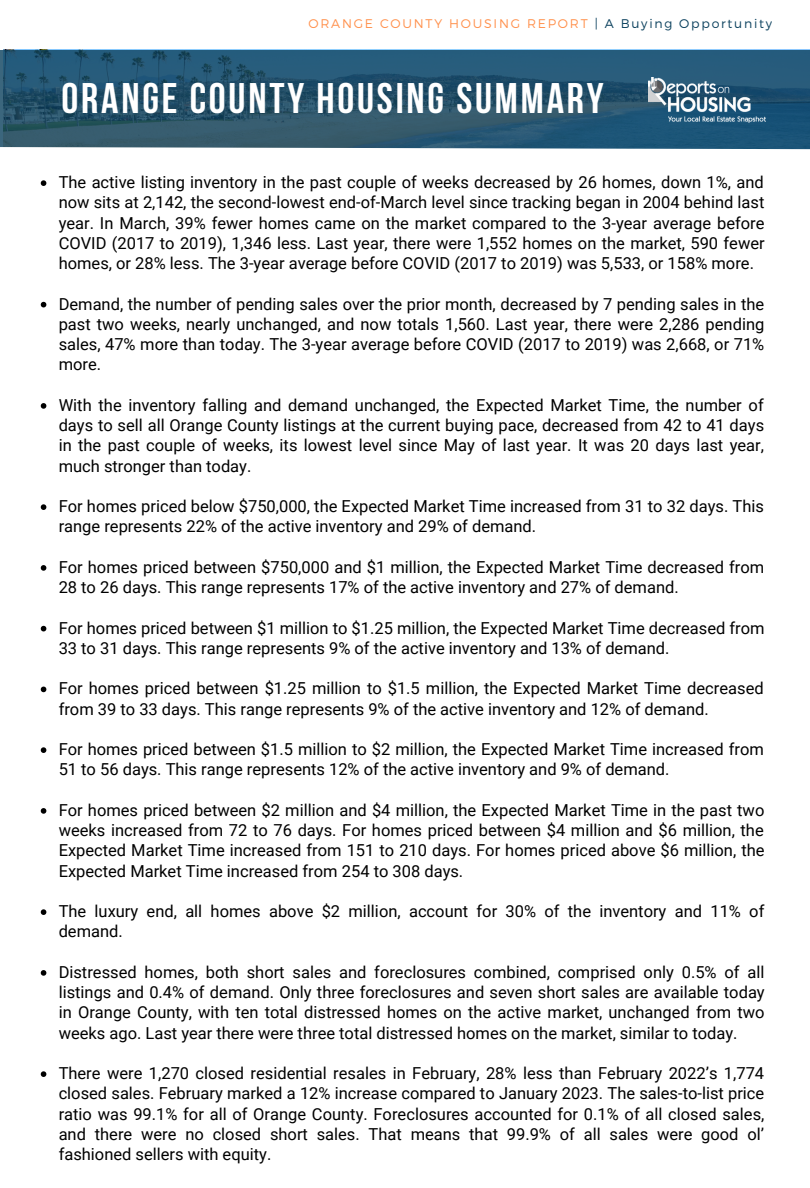
<style>
.page{position:relative;width:810px;height:1188px;background:#fff}
.page>*{position:absolute;margin:0;border:0;box-sizing:border-box;transform-origin:0 0}
.t1{font:700 42.6px "Bebas Neue";letter-spacing:.065em;color:#fff}
.t2{font:16.5px/20.2px "Roboto";color:#000;text-align:justify}
.t3{font:300 12.6px "Montserrat";letter-spacing:.14em;color:#ff914d}
.s1{color:#0a405d}
</style>
<div class="page">
<svg style="left:41px;top:180px;width:5px;height:6px"></svg>
<svg style="left:41px;top:302px;width:5px;height:5px"></svg>
<svg style="left:41px;top:403px;width:5px;height:6px"></svg>
<svg style="left:41px;top:504px;width:5px;height:6px"></svg>
<svg style="left:41px;top:565px;width:5px;height:6px"></svg>
<svg style="left:41px;top:626px;width:5px;height:5px"></svg>
<svg style="left:41px;top:687px;width:5px;height:5px"></svg>
<svg style="left:41px;top:747px;width:5px;height:6px"></svg>
<svg style="left:41px;top:808px;width:5px;height:6px"></svg>
<svg style="left:41px;top:909px;width:5px;height:6px"></svg>
<svg style="left:41px;top:970px;width:5px;height:6px"></svg>
<svg style="left:41px;top:1071px;width:5px;height:6px"></svg>
<svg style="left:0;top:50px;width:810px;height:95px;background:#265570"></svg>
<img style="left:648px;top:78px;width:117px;height:45px">
<svg style="left:0;top:145px;width:810px;height:5px"></svg>
<p class="t3" style="left:309px;top:15px;width:465px">ORANGE COUNTY HOUSING REPORT <span class="s1">| A Buying Opportunity</span></p>
<h1 class="t1" style="left:62px;top:81px;width:544px">ORANGE COUNTY HOUSING SUMMARY</h1>
<p class="t2" style="left:59px;top:172px;width:708px">The active listing inventory in the past couple of weeks decreased by 26 homes, down 1%, and now sits at 2,142, the second-lowest end-of-March level since tracking began in 2004 behind last year. In March, 39% fewer homes came on the market compared to the 3-year average before COVID (2017 to 2019), 1,346 less. Last year, there were 1,552 homes on the market, 590 fewer homes, or 28% less. The 3-year average before COVID (2017 to 2019) was 5,533, or 158% more.</p>
<p class="t2" style="left:59px;top:294px;width:707px">Demand, the number of pending sales over the prior month, decreased by 7 pending sales in the past two weeks, nearly unchanged, and now totals 1,560. Last year, there were 2,286 pending sales, 47% more than today. The 3-year average before COVID (2017 to 2019) was 2,668, or 71% more.</p>
<p class="t2" style="left:59px;top:395px;width:707px">With the inventory falling and demand unchanged, the Expected Market Time, the number of days to sell all Orange County listings at the current buying pace, decreased from 42 to 41 days in the past couple of weeks, its lowest level since May of last year. It was 20 days last year, much stronger than today.</p>
<p class="t2" style="left:59px;top:496px;width:707px">For homes priced below $750,000, the Expected Market Time increased from 31 to 32 days. This range represents 22% of the active inventory and 29% of demand.</p>
<p class="t2" style="left:59px;top:557px;width:707px">For homes priced between $750,000 and $1 million, the Expected Market Time decreased from<br>28 to 26 days. This range represents 17% of the active inventory and 27% of demand.</p>
<p class="t2" style="left:59px;top:618px;width:707px">For homes priced between $1 million to $1.25 million, the Expected Market Time decreased from<br>33 to 31 days. This range represents 9% of the active inventory and 13% of demand.</p>
<p class="t2" style="left:59px;top:679px;width:707px">For homes priced between $1.25 million to $1.5 million, the Expected Market Time decreased from 39 to 33 days. This range represents 9% of the active inventory and 12% of demand.</p>
<p class="t2" style="left:59px;top:739px;width:707px">For homes priced between $1.5 million to $2 million, the Expected Market Time increased from<br>51 to 56 days. This range represents 12% of the active inventory and 9% of demand.</p>
<p class="t2" style="left:59px;top:800px;width:707px">For homes priced between $2 million and $4 million, the Expected Market Time in the past two weeks increased from 72 to 76 days. For homes priced between $4 million and $6 million, the Expected Market Time increased from 151 to 210 days. For homes priced above $6 million, the Expected Market Time increased from 254 to 308 days.</p>
<p class="t2" style="left:59px;top:901px;width:707px">The luxury end, all homes above $2 million, account for 30% of the inventory and 11% of demand.</p>
<p class="t2" style="left:59px;top:962px;width:708px">Distressed homes, both short sales and foreclosures combined, comprised only 0.5% of all listings and 0.4% of demand. Only three foreclosures and seven short sales are available today in Orange County, with ten total distressed homes on the active market, unchanged from two weeks ago. Last year there were three total distressed homes on the market, similar to today.</p>
<p class="t2" style="left:59px;top:1063px;width:707px">There were 1,270 closed residential resales in February, 28% less than February 2022’s 1,774 closed sales. February marked a 12% increase compared to January 2023. The sales-to-list price ratio was 99.1% for all of Orange County. Foreclosures accounted for 0.1% of all closed sales, and there were no closed short sales. That means that 99.9% of all sales were good ol’ fashioned sellers with equity.</p>
</div>
